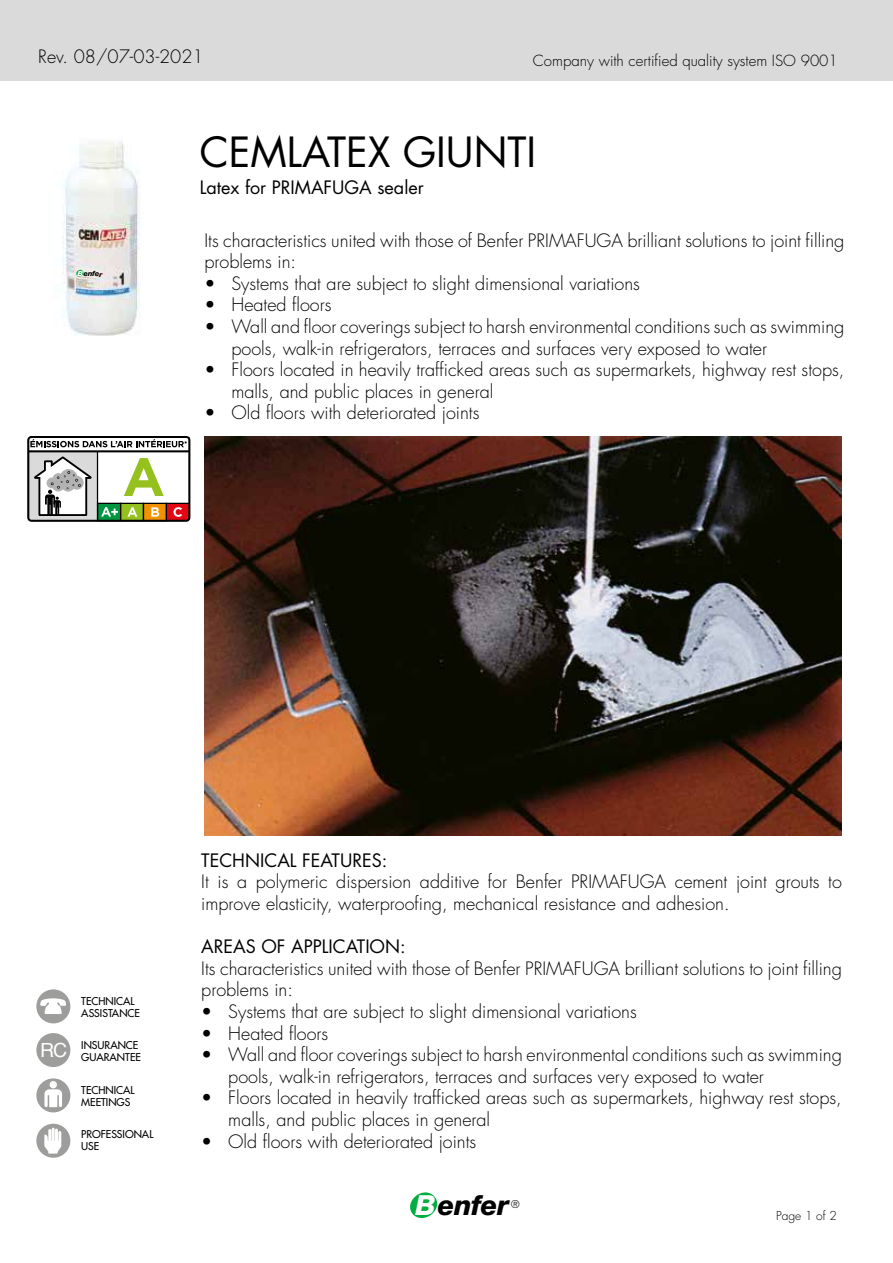
<style>
.page{position:relative;width:893px;height:1263px;background:#fff}
.page>*{position:absolute;margin:0;border:0;box-sizing:border-box;transform-origin:0 0}
.t1{font:40.5px "Futura CE";color:#000}
.t2{font:italic 800 27.6px "Helvetica Neue";letter-spacing:-.02em;color:#000}
.t3{font:300 18px/21.6px "Futura";color:#000}
.t4{font:18px "Futura CE";color:#000}
.t5{font:300 15px "Futura";color:#000}
.t6{font:300 12px "Futura";color:#000}
.t7{font:10.5px/12px "Futura";color:#000}
.t8{font:300 10.5px "Futura";color:#000}
.t9{font:italic 800 7.35px "Helvetica Neue";color:#000}
.s1{color:#fff}
</style>
<div class="page">
<svg style="left:410px;top:1192px;width:28px;height:26px"></svg>
<div style="left:0;top:0;width:893px;height:81px;background:#dadada"></div>
<div style="left:36px;top:989px;width:34px;height:34px;background:#9d9d9c;border-radius:50%"></div>
<svg style="left:40px;top:998px;width:26px;height:16px"></svg>
<div style="left:36px;top:1078px;width:34px;height:34px;background:#9d9d9c;border-radius:50%"></div>
<div style="left:50px;top:1081px;width:7px;height:7px;background:#fff;border-radius:50%"></div>
<svg style="left:44px;top:1089px;width:18px;height:18px"></svg>
<div style="left:36px;top:1124px;width:34px;height:34px;background:#9d9d9c;border-radius:50%"></div>
<svg style="left:44px;top:1128px;width:17px;height:25px"></svg>
<div style="left:36px;top:1033px;width:34px;height:34px;background:#9d9d9c;border-radius:50%"></div>
<img style="left:62px;top:141px;width:78px;height:195px">
<svg style="left:76px;top:267px;width:22px;height:12px"></svg>
<svg style="left:76px;top:270px;width:8px;height:7px"></svg>
<img style="left:204px;top:436px;width:638px;height:400px">
<svg style="left:28px;top:436px;width:162px;height:85px"></svg>
<p class="t3" style="left:38px;top:46px;width:167px">Rev. 08/07-03-2021</p>
<p class="t5" style="left:533px;top:51px;width:307px">Company with certified quality system ISO 9001</p>
<p class="t9" style="left:78px;top:269px;width:26px;rotate:2deg"><span class="s1">B</span>enfer</p>
<h1 class="t1" style="left:200px;top:127px;width:338px">CEMLATEX GIUNTI</h1>
<p class="t4" style="left:200px;top:176px;width:225px">Latex for PRIMAFUGA sealer</p>
<p class="t3" style="left:204px;top:230px;width:641px">Its characteristics united with those of Benfer PRIMAFUGA brilliant solutions to joint filling problems in:</p>
<p class="t3" style="left:204px;top:273px;width:437px">• Systems that are subject to slight dimensional variations</p>
<p class="t3" style="left:204px;top:294px;width:129px">• Heated floors</p>
<p class="t3" style="left:231px;top:316px;width:614px;text-indent:-27px">• Wall and floor coverings subject to harsh environmental conditions such as swimming pools, walk-in refrigerators, terraces and surfaces very exposed to water</p>
<p class="t3" style="left:231px;top:359px;width:614px;text-indent:-27px">• Floors located in heavily trafficked areas such as supermarkets, highway rest stops, malls, and public places in general</p>
<p class="t3" style="left:204px;top:402px;width:277px">• Old floors with deteriorated joints</p>
<p class="t7" style="left:81px;top:995px;width:60px">TECHNICAL<br>ASSISTANCE</p>
<p class="t7" style="left:40px;top:1039px;width:102px;text-align:right">INSURANCE<br><sup>RC</sup> GUARANTEE</p>
<p class="t7" style="left:81px;top:1084px;width:55px">TECHNICAL<br>MEETINGS</p>
<p class="t7" style="left:81px;top:1128px;width:74px">PROFESSIONAL<br>USE</p>
<p class="t4" style="left:201px;top:848px;width:188px">TECHNICAL FEATURES:</p>
<p class="t3" style="left:201px;top:871px;width:642px">It is a polymeric dispersion additive for Benfer PRIMAFUGA cement joint grouts to improve elasticity, waterproofing, mechanical resistance and adhesion.</p>
<p class="t4" style="left:201px;top:935px;width:206px">AREAS OF APPLICATION:</p>
<p class="t3" style="left:201px;top:958px;width:642px">Its characteristics united with those of Benfer PRIMAFUGA brilliant solutions to joint filling problems in:</p>
<p class="t3" style="left:201px;top:1001px;width:437px">• Systems that are subject to slight dimensional variations</p>
<p class="t3" style="left:201px;top:1023px;width:129px">• Heated floors</p>
<p class="t3" style="left:228px;top:1044px;width:615px;text-indent:-27px">• Wall and floor coverings subject to harsh environmental conditions such as swimming pools, walk-in refrigerators, terraces and surfaces very exposed to water</p>
<p class="t3" style="left:228px;top:1087px;width:615px;text-indent:-27px">• Floors located in heavily trafficked areas such as supermarkets, highway rest stops, malls, and public places in general</p>
<p class="t3" style="left:201px;top:1131px;width:277px">• Old floors with deteriorated joints</p>
<h2 class="t2" style="left:416px;top:1189px;width:95px"><span class="s1">B</span>enfer</h2>
<p class="t8" style="left:511px;top:1198px;width:10px">®</p>
<p class="t6" style="left:776px;top:1208px;width:62px">Page 1 of 2</p>
</div>
